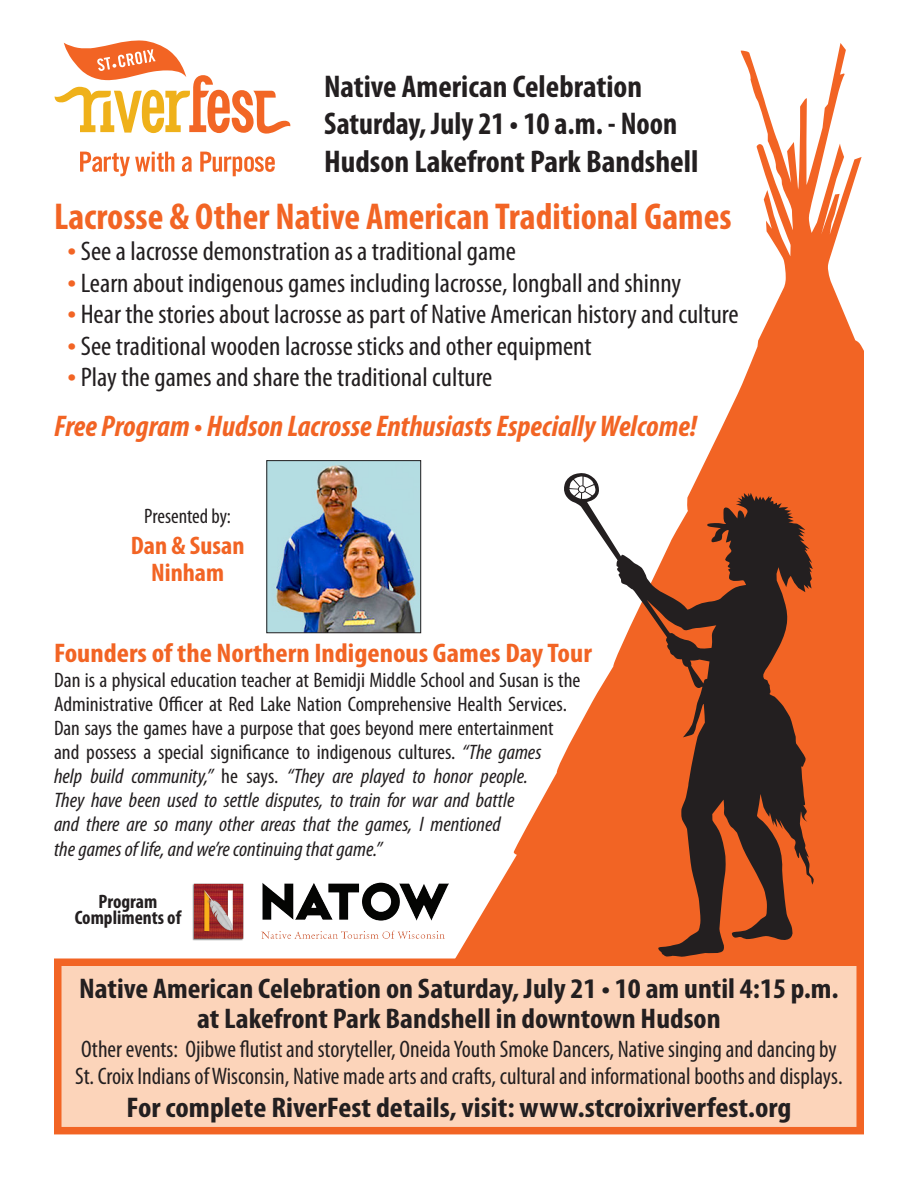
<style>
.page{position:relative;width:918px;height:1188px;background:#fff}
.page>*{position:absolute;margin:0;border:0;box-sizing:border-box;transform-origin:0 0}
.t1{font:700 condensed 37.5px "Myriad Pro";color:#f26424}
.t2{font:700 condensed 31.5px "Myriad Pro";color:#231f20}
.t3{font:italic 700 condensed 30px "Myriad Pro";color:#f26424}
.t4{font:700 condensed 28.5px/30px "Myriad Pro";color:#231f20;text-align:center;scale:1.07 1}
.t5{font:700 condensed 28.5px "Myriad Pro";color:#231f20;scale:1.09 1}
.t6{font:condensed 27px "Myriad Pro";color:#231f20;scale:1.04 1}
.t7{font:700 condensed 27px "Myriad Pro";color:#f26424;scale:1.08 1}
.t8{font:700 condensed 25.5px/27px "Myriad Pro";color:#f26424;text-align:center;scale:1.04 1}
.t9{font:condensed 24px/27px "Myriad Pro";color:#231f20}
.t10{font:condensed 21px/24.2px "Myriad Pro";color:#231f20;scale:1.04 1}
.t11{font:condensed 21px "Myriad Pro";color:#231f20}
.t12{font:700 condensed 19.5px "Myriad Pro";color:#231f20}
.s1{font-size:33px;color:#f26424}
.s2{font-style:italic}
</style>
<div class="page">
<svg style="left:448px;top:43px;width:416px;height:915px"></svg>
<svg style="left:80px;top:152px;width:94px;height:24px"></svg>
<svg style="left:182px;top:156px;width:10px;height:16px"></svg>
<svg style="left:200px;top:152px;width:75px;height:24px"></svg>
<svg style="left:55px;top:40px;width:235px;height:94px"></svg>
<img style="left:268px;top:462px;width:151px;height:169px">
<div style="left:266px;top:460px;width:155px;height:173px;border:1px solid #231f20"></div>
<img style="left:192px;top:882px;width:256px;height:59px">
<svg style="left:564px;top:473px;width:250px;height:484px;fill:#f26424"></svg>
<svg style="left:569px;top:476px;width:27px;height:23px"></svg>
<div style="left:58px;top:962px;width:802px;height:169px;background:#fcd4ba"></div>
<div style="left:54px;top:958px;width:810px;height:176px;border:8px solid #f26424"></div>
<p class="t2" style="left:324px;top:66px;width:320px">Native American Celebration</p>
<p class="t2" style="left:324px;top:104px;width:355px">Saturday, July 21 • 10 a.m. - Noon</p>
<p class="t2" style="left:324px;top:142px;width:376px">Hudson Lakefront Park Bandshell</p>
<p class="t1" style="left:54px;top:193px;width:679px">Lacrosse &amp; Other Native American Traditional Games</p>
<p class="t6" style="left:68px;top:235px;width:433px"><span class="s1">•</span> See a lacrosse demonstration as a traditional game</p>
<p class="t6" style="left:68px;top:266px;width:592px"><span class="s1">•</span> Learn about indigenous games including lacrosse, longball and shinny</p>
<p class="t6" style="left:68px;top:298px;width:647px"><span class="s1">•</span> Hear the stories about lacrosse as part of Native American history and culture</p>
<p class="t6" style="left:68px;top:329px;width:505px"><span class="s1">•</span> See traditional wooden lacrosse sticks and other equipment</p>
<p class="t6" style="left:68px;top:361px;width:410px"><span class="s1">•</span> Play the games and share the traditional culture</p>
<p class="t3" style="left:54px;top:408px;width:644px">Free Program • Hudson Lacrosse Enthusiasts Especially Welcome!</p>
<p class="t11" style="left:144px;top:504px;width:88px">Presented by:</p>
<p class="t8" style="left:131px;top:532px;width:111px">Dan &amp; Susan<br>Ninham</p>
<p class="t7" style="left:54px;top:636px;width:500px">Founders of the Northern Indigenous Games Day Tour</p>
<p class="t10" style="left:54px;top:668px;width:508px">Dan is a physical education teacher at Bemidji Middle School and Susan is the Administrative Officer at Red Lake Nation Comprehensive Health Services.<br>Dan says the games have a purpose that goes beyond mere entertainment and possess a special significance to indigenous cultures. <span class="s2">“The games<br>help build community,”</span> he says. <span class="s2">“They are played to honor people.<br>They have been used to settle disputes, to train for war and battle<br>and there are so many other areas that the games, I mentioned<br>the games of life, and we’re continuing that game.”</span></p>
<p class="t12" style="left:99px;top:889px;width:60px">Program</p>
<p class="t12" style="left:75px;top:906px;width:108px">Compliments of</p>
<p class="t4" style="left:79px;top:973px;width:711px">Native American Celebration on Saturday, July 21 • 10 am until 4:15 p.m. at Lakefront Park Bandshell in downtown Hudson</p>
<p class="t9" style="left:75px;top:1035px;width:769px">Other events: Ojibwe flutist and storyteller, Oneida Youth Smoke Dancers, Native singing and dancing by<br>St. Croix Indians of Wisconsin, Native made arts and crafts, cultural and informational booths and displays.</p>
<p class="t5" style="left:127px;top:1089px;width:611px">For complete RiverFest details, visit: www.stcroixriverfest.org</p>
</div>
